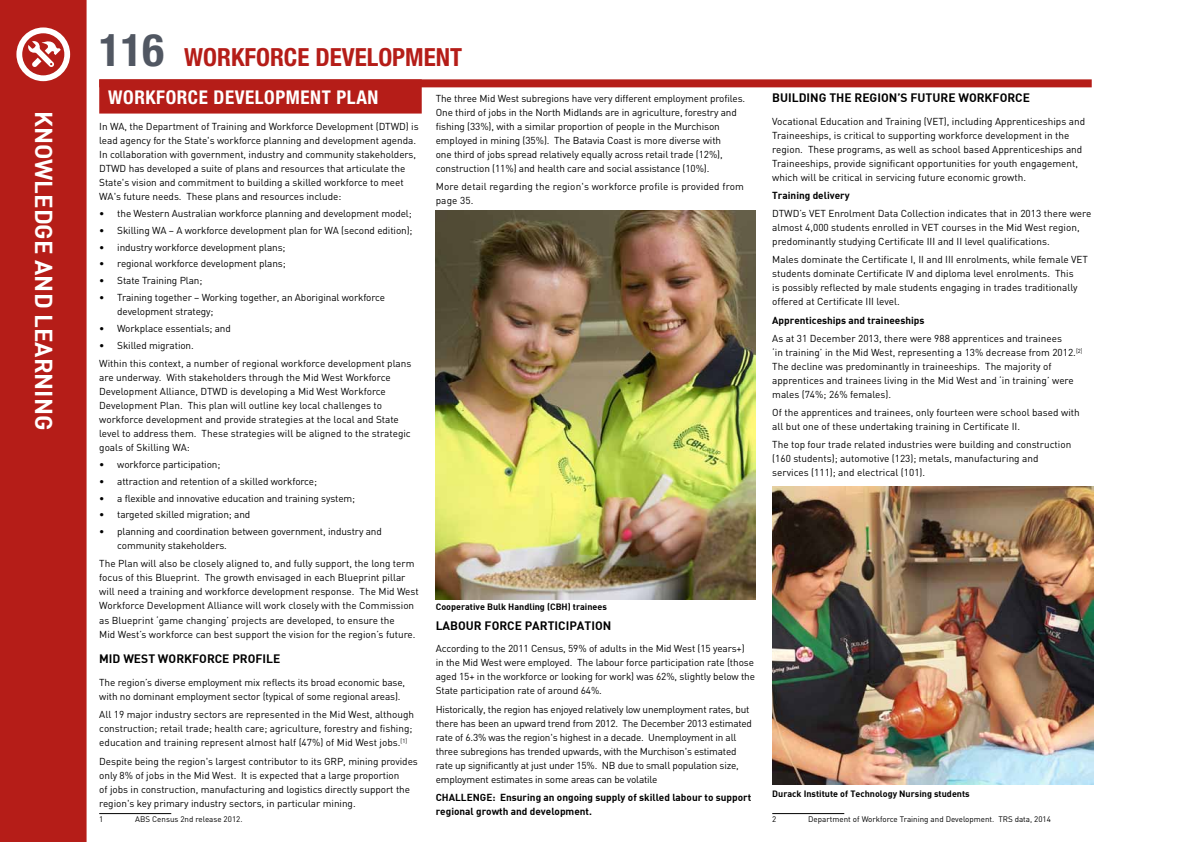
<style>
.page{position:relative;width:1191px;height:842px;background:#fff}
.page>*{position:absolute;margin:0;border:0;box-sizing:border-box;transform-origin:0 0}
.t1{font:700 condensed 45px "Helvetica Neue LT Std";color:#515762}
.t2{font:700 condensed 25px "Helvetica Neue LT Std";color:#b51d18}
.t3{font:700 24px "DI Nbek";color:#fff}
.t4{font:700 condensed 19px "Helvetica Neue LT Std";letter-spacing:.03em;color:#fff}
.t5{font:700 12px "DI Nbek";color:#000}
.t6{font:10px/14px "DIN";letter-spacing:-.005em;color:#000}
.t7{font:700 10px/14px "DI Nbek";color:#000}
.t8{font:700 9px "DI Nbek";color:#000}
.t9{font:8px "DIN";color:#000}
</style>
<div class="page">
<div style="left:0;top:0;width:87px;height:842px;background:#b51d18"></div>
<div style="left:99px;top:79px;width:992px;height:8px;background:#b51d18"></div>
<div style="left:16px;top:27px;width:54px;height:54px;border:6px solid #fff;border-radius:50%"></div>
<svg style="left:28px;top:39px;width:33px;height:28px"></svg>
<hr style="left:99px;top:813px;width:72px;height:1px;background:#000">
<img style="left:436px;top:210px;width:319px;height:390px">
<hr style="left:772px;top:813px;width:72px;height:1px;background:#000">
<img style="left:772px;top:486px;width:321px;height:299px">
<div style="left:99px;top:79px;width:323px;height:35px;background:#b51d18;border:4px solid #b51d18"></div>
<h3 class="t3" style="left:60px;top:111px;width:321px;rotate:90deg">KNOWLEDGE AND LEARNING</h3>
<h1 class="t1" style="left:99px;top:23px;width:66px">116</h1>
<h2 class="t2" style="left:184px;top:42px;width:279px">WORKFORCE DEVELOPMENT</h2>
<h3 class="t4" style="left:108px;top:86px;width:13px">WORKFOR</h3>
<h3 class="t4" style="left:188px;top:86px;width:79px">CE DEVELOPM</h3>
<h3 class="t4" style="left:300px;top:86px;width:47px">ENT PLAN</h3>
<p class="t6" style="left:99px;top:119px;width:321px">In WA, the Department of Training and Workforce Development (DTWD) is lead agency for the State's workforce planning and development agenda.<br>In collaboration with government, industry and community stakeholders, DTWD has developed a suite of plans and resources that articulate the State's vision and commitment to building a skilled workforce to meet WA's future needs. These plans and resources include:</p>
<p class="t6" style="left:99px;top:206px;width:314px">• the Western Australian workforce planning and development model;</p>
<p class="t6" style="left:99px;top:223px;width:315px">• Skilling WA – A workforce development plan for WA (second edition);</p>
<p class="t6" style="left:99px;top:240px;width:188px">• industry workforce development plans;</p>
<p class="t6" style="left:99px;top:257px;width:188px">• regional workforce development plans;</p>
<p class="t6" style="left:99px;top:273px;width:105px">• State Training Plan;</p>
<p class="t6" style="left:117px;top:290px;width:269px;text-indent:-18px">• Training together – Working together, an Aboriginal workforce development strategy;</p>
<p class="t6" style="left:99px;top:321px;width:133px">• Workplace essentials; and</p>
<p class="t6" style="left:99px;top:336px;width:314px;line-height:18.2px">• Skilled migration.<br>Within this context, a number of regional workforce development plans</p>
<p class="t6" style="left:99px;top:370px;width:313px">are underway. With stakeholders through the Mid West Workforce Development Alliance, DTWD is developing a Mid West Workforce Development Plan. This plan will outline key local challenges to workforce development and provide strategies at the local and State level to address them. These strategies will be aligned to the strategic goals of Skilling WA:</p>
<p class="t6" style="left:99px;top:457px;width:123px">• workforce participation;</p>
<p class="t6" style="left:99px;top:474px;width:219px">• attraction and retention of a skilled workforce;</p>
<p class="t6" style="left:99px;top:491px;width:257px">• a flexible and innovative education and training system;</p>
<p class="t6" style="left:99px;top:508px;width:153px">• targeted skilled migration; and</p>
<p class="t6" style="left:117px;top:524px;width:266px;text-indent:-18px">• planning and coordination between government, industry and community stakeholders.</p>
<p class="t6" style="left:99px;top:557px;width:321px">The Plan will also be closely aligned to, and fully support, the long term focus of this Blueprint. The growth envisaged in each Blueprint pillar will need a training and workforce development response. The Mid West Workforce Development Alliance will work closely with the Commission as Blueprint ‘game changing’ projects are developed, to ensure the<br>Mid West’s workforce can best support the vision for the region’s future.</p>
<p class="t5" style="left:99px;top:651px;width:78px">Mid West Work</p>
<p class="t5" style="left:192px;top:651px;width:16px">force</p>
<p class="t5" style="left:232px;top:651px;width:37px">Profile</p>
<p class="t6" style="left:99px;top:675px;width:307px">The region’s diverse employment mix reflects its broad economic base, with no dominant employment sector (typical of some regional areas).</p>
<p class="t6" style="left:99px;top:707px;width:316px">All 19 major industry sectors are represented in the Mid West, although construction; retail trade; health care; agriculture, forestry and fishing; education and training represent almost half (47%) of Mid West jobs.<sup>[1]</sup></p>
<p class="t6" style="left:99px;top:754px;width:320px">Despite being the region's largest contributor to its GRP, mining provides only 8% of jobs in the Mid West. It is expected that a large proportion<br>of jobs in construction, manufacturing and logistics directly support the region's key primary industry sectors, in particular mining.</p>
<p class="t9" style="left:99px;top:814px;width:6px">1</p>
<p class="t9" style="left:135px;top:814px;width:109px">ABS Census 2nd release 2012.</p>
<p class="t6" style="left:436px;top:91px;width:311px">The three Mid West subregions have very different employment profiles.<br>One third of jobs in the North Midlands are in agriculture, forestry and fishing (33%), with a similar proportion of people in the Murchison employed in mining (35%). The Batavia Coast is more diverse with<br>one third of jobs spread relatively equally across retail trade (12%), construction (11%) and health care and social assistance (10%).</p>
<p class="t6" style="left:436px;top:179px;width:310px">More detail regarding the region's workforce profile is provided from page 35.</p>
<p class="t8" style="left:436px;top:601px;width:173px">Cooperative Bulk Handling (CBH) trainees</p>
<p class="t5" style="left:436px;top:618px;width:16px">Labour</p>
<p class="t5" style="left:484px;top:618px;width:16px">force</p>
<p class="t5" style="left:525px;top:618px;width:8px">participation</p>
<p class="t6" style="left:436px;top:642px;width:321px">According to the 2011 Census, 59% of adults in the Mid West (15 years+) in the Mid West were employed. The labour force participation rate (those aged 15+ in the workforce or looking for work) was 62%, slightly below the State participation rate of around 64%.</p>
<p class="t6" style="left:436px;top:702px;width:318px">Historically, the region has enjoyed relatively low unemployment rates, but there has been an upward trend from 2012. The December 2013 estimated rate of 6.3% was the region's highest in a decade. Unemployment in all three subregions has trended upwards, with the Murchison's estimated rate up significantly at just under 15%. NB due to small population size, employment estimates in some areas can be volatile</p>
<p class="t7" style="left:436px;top:790px;width:317px">CHALLENGE: Ensuring an ongoing supply of skilled labour to support regional growth and development.</p>
<p class="t5" style="left:772px;top:90px;width:16px">Building</p>
<p class="t5" style="left:829px;top:90px;width:9px">the</p>
<p class="t5" style="left:854px;top:90px;width:8px">region</p>
<p class="t5" style="left:897px;top:90px;width:29px">’s future</p>
<p class="t5" style="left:958px;top:90px;width:10px">work</p>
<p class="t5" style="left:992px;top:90px;width:16px">force</p>
<p class="t6" style="left:772px;top:114px;width:314px">Vocational Education and Training (VET), including Apprenticeships and Traineeships, is critical to supporting workforce development in the region. These programs, as well as school based Apprenticeships and Traineeships, provide significant opportunities for youth engagement, which will be critical in servicing future economic growth.</p>
<p class="t7" style="left:772px;top:188px;width:79px">Training delivery</p>
<p class="t6" style="left:772px;top:206px;width:321px">DTWD’s VET Enrolment Data Collection indicates that in 2013 there were almost 4,000 students enrolled in VET courses in the Mid West region, predominantly studying Certificate III and II level qualifications.</p>
<p class="t6" style="left:772px;top:253px;width:317px">Males dominate the Certificate I, II and III enrolments, while female VET students dominate Certificate IV and diploma level enrolments. This<br>is possibly reflected by male students engaging in trades traditionally offered at Certificate III level.</p>
<p class="t7" style="left:772px;top:313px;width:154px">Apprenticeships and traineeships</p>
<p class="t6" style="left:772px;top:331px;width:312px">As at 31 December 2013, there were 988 apprentices and trainees<br>‘in training’ in the Mid West, representing a 13% decrease from 2012.<sup>[2] </sup>The decline was predominantly in traineeships. The majority of apprentices and trainees living in the Mid West and ‘in training’ were males (74%; 26% females).</p>
<p class="t6" style="left:772px;top:405px;width:309px">Of the apprentices and trainees, only fourteen were school based with all but one of these undertaking training in Certificate II.</p>
<p class="t6" style="left:772px;top:438px;width:301px">The top four trade related industries were building and construction (160 students); automotive (123); metals, manufacturing and services (111); and electrical (101).</p>
<p class="t8" style="left:772px;top:788px;width:199px">Durack Institute of Technology Nursing students</p>
<p class="t9" style="left:772px;top:814px;width:6px">2</p>
<p class="t9" style="left:808px;top:814px;width:244px">Department of Workforce Training and Development. TRS data, 2014</p>
</div>
